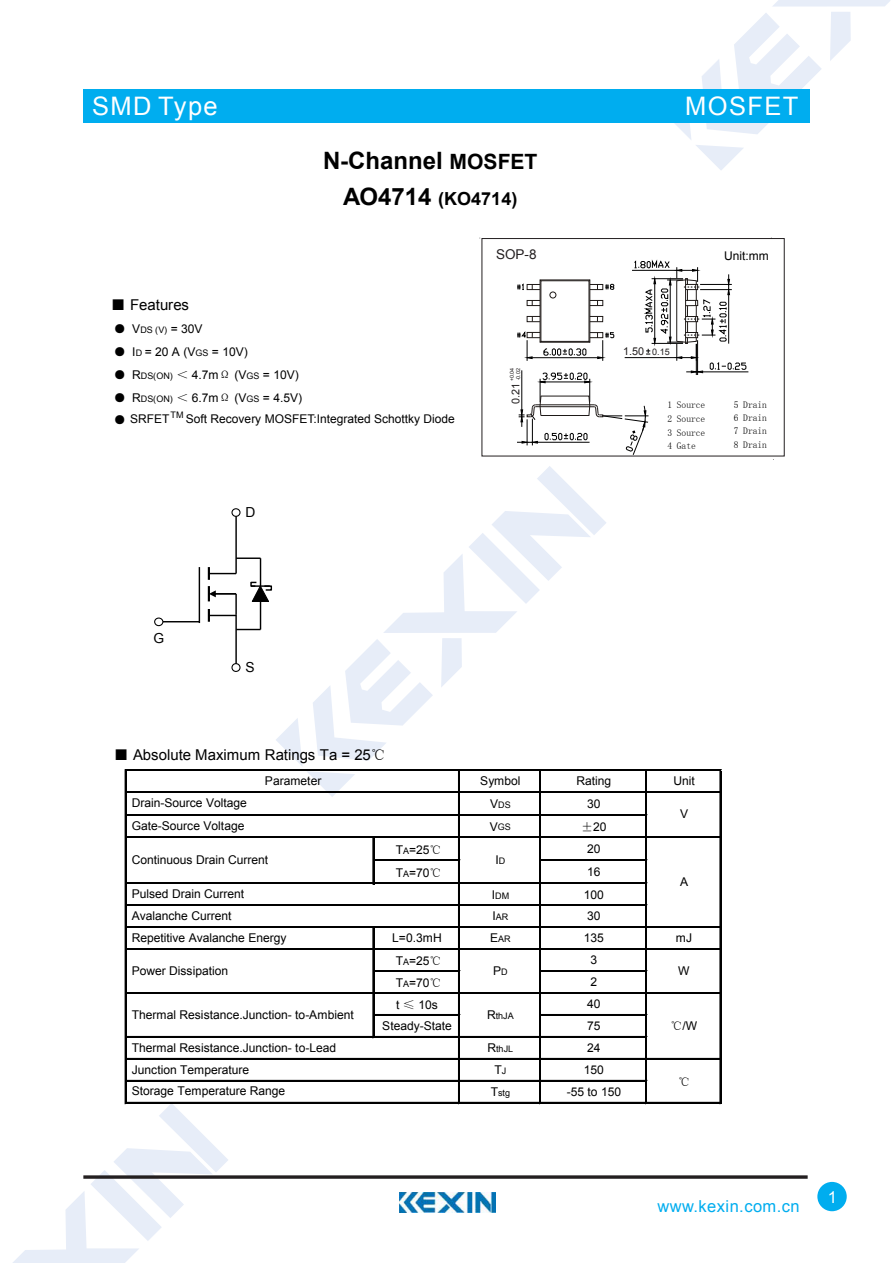
<style>
.page{position:relative;width:893px;height:1263px;background:#fff}
.page>*{position:absolute;margin:0;border:0;box-sizing:border-box;transform-origin:0 0}
.t1{font:25.5px "Arial";letter-spacing:.055em;color:#fff}
.t2{font:700 24px "Arial";color:#000}
.t3{font:700 18px "Arial";letter-spacing:.005em;color:#000}
.t4{font:16.5px "Arial";letter-spacing:.025em;color:#00adef}
.t5{font:16.5px "Arial";color:#fff}
.t6{font:15px "Arial";color:#000}
.t7{font:13.8px "Arial";color:#000}
.t8{font:13.5px "Arial";color:#231f20}
.t9{font:12px/21.9px "Arial";letter-spacing:-.005em;color:#000}
.t10{font:12px "Sim Sun";color:#000}
.t11{font:10.8px "Arial";color:#231f20}
.t12{font:9.45px/13.6px "Arial";color:#000}
.t13{font:9px "Arial";color:#000}
.t14{font:5.4px/6.3px "Arial";color:#231f20}
.s1{font-family:"Sim Sun"}
.s2{font-size:9px}
.s3{font-size:21px}
.s4{font-size:24px}
.s5{font-size:12px}
</style>
<div class="page">
<svg style="left:674px;top:0;width:216px;height:170px"></svg>
<svg style="left:13px;top:1103px;width:215px;height:160px"></svg>
<div style="left:83px;top:89px;width:726px;height:34px;background:#00adef"></div>
<svg style="left:83px;top:1175px;width:725px;height:4px;background:#433f40"></svg>
<div style="left:817px;top:1182px;width:30px;height:29px;background:#00adef;border-radius:50%"></div>
<img style="left:400px;top:1193px;width:95px;height:20px">
<hr style="left:702px;top:372px;width:46px;height:1px;background:#000">
<svg style="left:517px;top:260px;width:229px;height:194px"></svg>
<hr style="left:374px;top:859px;width:86px;height:1px;background:#000">
<hr style="left:374px;top:860px;width:86px;height:1px;background:#000">
<hr style="left:373px;top:838px;width:1px;height:46px;background:#000">
<hr style="left:374px;top:970px;width:86px;height:1px;background:#000">
<hr style="left:374px;top:971px;width:86px;height:1px;background:#000">
<hr style="left:374px;top:1014px;width:86px;height:2px;background:#000">
<hr style="left:125px;top:770px;width:2px;height:334px;background:#000">
<hr style="left:458px;top:771px;width:2px;height:333px;background:#000">
<hr style="left:539px;top:771px;width:2px;height:333px;background:#000">
<hr style="left:645px;top:771px;width:2px;height:333px;background:#000">
<hr style="left:720px;top:771px;width:1px;height:333px;background:#000">
<hr style="left:373px;top:928px;width:1px;height:110px;background:#000">
<hr style="left:127px;top:769px;width:594px;height:1px;background:#000">
<hr style="left:127px;top:770px;width:594px;height:1px;background:#000">
<hr style="left:127px;top:791px;width:594px;height:1px;background:#000">
<hr style="left:127px;top:792px;width:594px;height:1px;background:#000">
<hr style="left:127px;top:814px;width:520px;height:1px;background:#000">
<hr style="left:127px;top:815px;width:520px;height:1px;background:#000">
<hr style="left:127px;top:836px;width:594px;height:1px;background:#000">
<hr style="left:127px;top:837px;width:594px;height:1px;background:#000">
<hr style="left:541px;top:859px;width:106px;height:1px;background:#000">
<hr style="left:541px;top:860px;width:106px;height:1px;background:#000">
<hr style="left:127px;top:882px;width:520px;height:1px;background:#000">
<hr style="left:127px;top:883px;width:520px;height:1px;background:#000">
<hr style="left:127px;top:904px;width:520px;height:1px;background:#000">
<hr style="left:127px;top:905px;width:520px;height:1px;background:#000">
<hr style="left:127px;top:926px;width:594px;height:1px;background:#000">
<hr style="left:127px;top:927px;width:594px;height:1px;background:#000">
<hr style="left:127px;top:948px;width:594px;height:1px;background:#000">
<hr style="left:127px;top:949px;width:594px;height:1px;background:#000">
<hr style="left:541px;top:970px;width:106px;height:1px;background:#000">
<hr style="left:541px;top:971px;width:106px;height:1px;background:#000">
<hr style="left:127px;top:992px;width:594px;height:1px;background:#000">
<hr style="left:127px;top:993px;width:594px;height:1px;background:#000">
<hr style="left:541px;top:1014px;width:106px;height:2px;background:#000">
<hr style="left:127px;top:1036px;width:520px;height:2px;background:#000">
<hr style="left:127px;top:1058px;width:594px;height:2px;background:#000">
<hr style="left:127px;top:1080px;width:520px;height:2px;background:#000">
<hr style="left:127px;top:1102px;width:594px;height:2px;background:#000">
<hr style="left:199px;top:567px;width:1px;height:56px;background:#000">
<hr style="left:163px;top:621px;width:36px;height:1px;background:#000">
<div style="left:154px;top:618px;width:9px;height:8px;border:1px solid #000;border-radius:50%"></div>
<svg style="left:208px;top:466px;width:398px;height:331px"></svg>
<h1 class="t1" style="left:92px;top:89px;width:127px">SMD Type</h1>
<p class="t6" style="left:111px;top:294px;width:80px"><span class="s1">■</span> Features</p>
<p class="t9" style="left:114px;top:318px;width:90px"><span class="s1">●</span> V<span class="s2">DS (V)</span> = 30V</p>
<p class="t9" style="left:114px;top:341px;width:136px"><span class="s1">●</span> I<span class="s2">D</span> = 20 A (V<span class="s2">GS</span> = 10V)</p>
<p class="t9" style="left:114px;top:364px;width:187px"><span class="s1">●</span> R<span class="s2">DS(ON)</span> <span class="s1">＜</span> 4.7m<span class="s1">Ω</span> (V<span class="s2">GS</span> = 10V)</p>
<p class="t9" style="left:114px;top:387px;width:190px"><span class="s1">●</span> R<span class="s2">DS(ON)</span> <span class="s1">＜</span> 6.7m<span class="s1">Ω</span> (V<span class="s2">GS</span> = 4.5V)</p>
<h2 class="t2" style="left:323px;top:145px;width:216px">N-Channel <span class="s3">MOSFET</span></h2>
<h3 class="t3" style="left:343px;top:187px;width:176px"><span class="s4">AO4714</span> (KO4714)</h3>
<p class="t8" style="left:496px;top:245px;width:42px">SOP-8</p>
<p class="t14" style="left:509px;top:381px;width:15px;rotate:-90deg">+0.04 -0.02</p>
<p class="t11" style="left:508px;top:404px;width:23px;rotate:-90deg">0.21</p>
<p class="t13" style="left:171px;top:409px;width:14px">TM</p>
<p class="t9" style="left:114px;top:408px;width:57px"><span class="s1">●</span> SRFET</p>
<p class="t9" style="left:186px;top:408px;width:270px">Soft Recovery MOSFET:Integrated Schottky Diode</p>
<p class="t7" style="left:246px;top:504px;width:11px">D</p>
<h1 class="t1" style="left:685px;top:89px;width:115px">MOSFET</h1>
<p class="t11" style="left:623px;top:344px;width:48px">1.50 <span class="s2">0.15</span></p>
<p class="t9" style="left:724px;top:245px;width:46px">Unit:mm</p>
<p class="t12" style="left:667px;top:398px;width:39px;text-align:justify">1 Source 2 Source 3 Source 4 Gate</p>
<p class="t12" style="left:734px;top:398px;width:35px;line-height:12.8px">5 Drain<br>6 Drain</p>
<p class="t12" style="left:734px;top:424px;width:35px">7 Drain<br>8 Drain</p>
<p class="t7" style="left:153px;top:629px;width:12px">G</p>
<p class="t7" style="left:246px;top:658px;width:11px">S</p>
<p class="t6" style="left:114px;top:745px;width:273px"><span class="s1">■</span> Absolute Maximum Ratings Ta = 25<span class="s1">℃</span></p>
<p class="t9" style="left:132px;top:792px;width:117px;line-height:22.5px">Drain-Source Voltage<br>Gate-Source Voltage</p>
<p class="t9" style="left:265px;top:770px;width:58px">Parameter</p>
<p class="t9" style="left:480px;top:770px;width:42px">Symbol</p>
<p class="t9" style="left:576px;top:770px;width:36px">Rating</p>
<p class="t9" style="left:673px;top:770px;width:23px">Unit</p>
<p class="t13" style="left:490px;top:799px;width:22px"><span class="s5">V</span>DS</p>
<p class="t9" style="left:587px;top:793px;width:15px">30</p>
<p class="t13" style="left:490px;top:821px;width:23px"><span class="s5">V</span>GS</p>
<p class="t9" style="left:581px;top:816px;width:27px"><span class="s1">±</span>20</p>
<p class="t9" style="left:680px;top:803px;width:10px">V</p>
<p class="t9" style="left:396px;top:839px;width:47px">T<span class="s2">A</span>=25<span class="s1">℃</span></p>
<p class="t9" style="left:587px;top:838px;width:15px">20</p>
<p class="t9" style="left:396px;top:862px;width:47px">T<span class="s2">A</span>=70<span class="s1">℃</span></p>
<p class="t9" style="left:587px;top:861px;width:15px">16</p>
<p class="t13" style="left:492px;top:890px;width:19px"><span class="s5">I</span>DM</p>
<p class="t9" style="left:584px;top:884px;width:22px">100</p>
<p class="t13" style="left:492px;top:911px;width:17px"><span class="s5">I</span>AR</p>
<p class="t9" style="left:587px;top:905px;width:15px">30</p>
<p class="t9" style="left:132px;top:849px;width:138px">Continuous Drain Current</p>
<p class="t9" style="left:495px;top:849px;width:11px">I<span class="s2">D</span></p>
<p class="t9" style="left:132px;top:883px;width:114px">Pulsed Drain Current</p>
<p class="t9" style="left:132px;top:905px;width:101px">Avalanche Current</p>
<p class="t9" style="left:680px;top:871px;width:10px">A</p>
<p class="t9" style="left:132px;top:927px;width:156px">Repetitive Avalanche Energy</p>
<p class="t9" style="left:392px;top:927px;width:51px">L=0.3mH</p>
<p class="t13" style="left:490px;top:933px;width:22px"><span class="s5">E</span>AR</p>
<p class="t9" style="left:584px;top:927px;width:22px">135</p>
<p class="t9" style="left:676px;top:927px;width:18px">mJ</p>
<p class="t9" style="left:396px;top:950px;width:47px">T<span class="s2">A</span>=25<span class="s1">℃</span></p>
<p class="t9" style="left:590px;top:949px;width:8px">3</p>
<p class="t9" style="left:396px;top:972px;width:47px">T<span class="s2">A</span>=70<span class="s1">℃</span></p>
<p class="t9" style="left:590px;top:971px;width:8px">2</p>
<p class="t9" style="left:396px;top:994px;width:43px">t <span class="s1">≤</span> 10s</p>
<p class="t9" style="left:587px;top:993px;width:15px">40</p>
<p class="t9" style="left:382px;top:1015px;width:71px">Steady-State</p>
<p class="t9" style="left:587px;top:1015px;width:15px">75</p>
<p class="t13" style="left:487px;top:1043px;width:27px"><span class="s5">R</span>thJL</p>
<p class="t9" style="left:587px;top:1037px;width:15px">24</p>
<p class="t9" style="left:494px;top:1059px;width:13px">T<span class="s2">J</span></p>
<p class="t9" style="left:584px;top:1059px;width:22px">150</p>
<p class="t13" style="left:491px;top:1087px;width:21px"><span class="s5">T</span>stg</p>
<p class="t9" style="left:567px;top:1081px;width:56px">-55 to 150</p>
<p class="t9" style="left:132px;top:960px;width:98px">Power Dissipation</p>
<p class="t9" style="left:493px;top:960px;width:16px">P<span class="s2">D</span></p>
<p class="t9" style="left:678px;top:960px;width:13px">W</p>
<p class="t9" style="left:132px;top:1004px;width:223px">Thermal Resistance.Junction- to-Ambient</p>
<p class="t13" style="left:487px;top:1010px;width:28px"><span class="s5">R</span>thJA</p>
<p class="t9" style="left:670px;top:1015px;width:28px"><span class="s1">℃</span>/W</p>
<p class="t9" style="left:132px;top:1037px;width:206px">Thermal Resistance.Junction- to-Lead</p>
<p class="t9" style="left:132px;top:1058px;width:155px">Junction Temperature<br>Storage Temperature Range</p>
<p class="t10" style="left:678px;top:1075px;width:14px">℃</p>
<h3 class="t4" style="left:657px;top:1196px;width:144px">www.kexin.com.cn</h3>
<h3 class="t5" style="left:828px;top:1186px;width:11px">1</h3>
</div>
